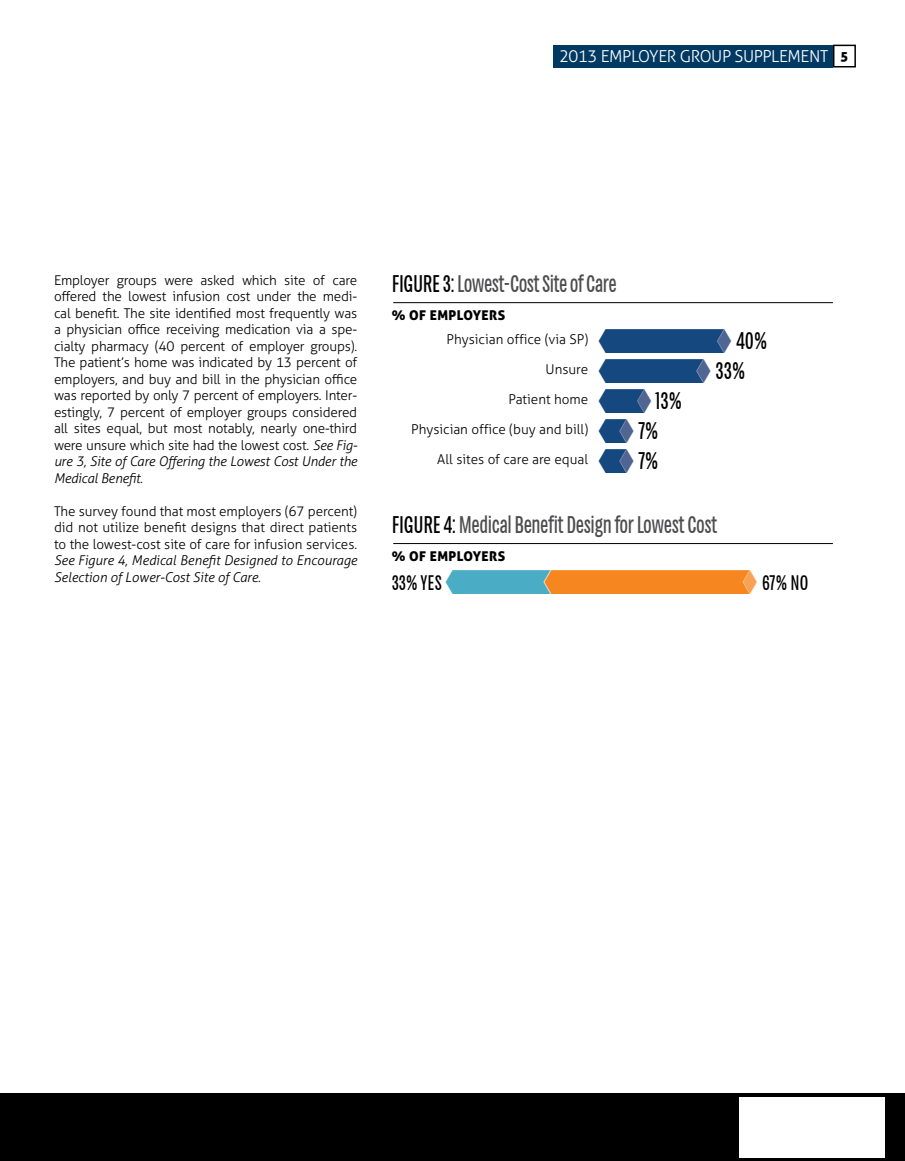
<style>
.page{position:relative;width:905px;height:1161px;background:#fff}
.page>*{position:absolute;margin:0;border:0;box-sizing:border-box;transform-origin:0 0}
.t1{font:34.5px "Chartwell Bars";color:#14487e}
.t2{font:24px "Chartwell Bars";letter-spacing:-.02em;color:#4d4d4f}
.t3{font:21px "Chartwell Bars";letter-spacing:.005em;color:#000}
.t4{font:300 16.5px "Aller";letter-spacing:-.025em;color:#fff}
.t5{font:300 13.5px/16.5px "Aller";letter-spacing:-.005em;color:#000;text-align:justify}
.t6{font:italic 300 13.5px/16.5px "Aller";letter-spacing:-.005em;color:#000}
.t7{font:13.5px "Aller Display";letter-spacing:.03em;color:#000}
.s1{font-family:"Aller Display";font-weight:400;font-size:13.5px;color:#000}
.s2{font-style:italic}
.s3{color:#000}
.s4{color:#516593}
.s5{font-size:24px;color:#000}
.s6{font-size:34.5px;color:#4bacc6}
.s7{font-size:34.5px;color:#f6861f}
.s8{font-size:34.5px;color:#f9a154}
</style>
<div class="page">
<div style="left:832px;top:45px;width:23px;height:23px;border:2px solid #000"></div>
<div style="left:554px;top:45px;width:278px;height:23px;background:#003a63"></div>
<div style="left:0;top:1094px;width:904px;height:67px;background:#000"></div>
<div style="left:739px;top:1097px;width:145px;height:61px;background:#fff"></div>
<hr style="left:393px;top:302px;width:439px;height:1px;background:#000">
<hr style="left:393px;top:543px;width:439px;height:1px;background:#000">
<p class="t4" style="left:559px;top:46px;width:290px">2013 Employer Group Supplement <span class="s1">5</span></p>
<p class="t5" style="left:54px;top:272px;width:305px">Employer groups were asked which site of care offered the lowest infusion cost under the medi&shy;cal benefit. The site identified most frequently was a physician office receiving medication via a spe&shy;cialty pharmacy (40 percent of employer groups).<br>The patient’s home was indicated by 13 percent of employers, and buy and bill in the physician office was reported by only 7 percent of employers. I nter&shy;estingly, 7 percent of employer groups considered all sites equal, but most notably, nearly one-third were unsure which site had the lowest cost. <span class="s2">See Fig&shy;ure 3, Site of Care Offering the Lowest Cost Under the Medical Benefit.</span></p>
<p class="t5" style="left:54px;top:503px;width:305px">The survey found that most employers (67 percent) did not utilize benefit designs that direct patients to the lowest-cost site of care for infusion services.</p>
<p class="t6" style="left:54px;top:552px;width:305px">See Figure 4, Medical Benefit Designed to Encourage<br>Selection of Lower-Cost Site of Care.</p>
<h2 class="t2" style="left:392px;top:269px;width:226px"><span class="s3">Figure 3:</span> Lowest-Cost Site of Care</h2>
<p class="t7" style="left:392px;top:307px;width:115px">% OF EMPLOYERS</p>
<p class="t5" style="left:446px;top:331px;width:143px">Physician office (via SP)</p>
<h1 class="t1" style="left:598px;top:320px;width:170px">400<span class="s4">=</span> <span class="s5">40%</span></h1>
<p class="t5" style="left:545px;top:361px;width:44px">Unsure</p>
<h1 class="t1" style="left:599px;top:350px;width:148px">330<span class="s4">=</span> <span class="s5">33%</span></h1>
<p class="t5" style="left:508px;top:391px;width:81px">Patient home</p>
<h1 class="t1" style="left:598px;top:380px;width:85px">130<span class="s4">=</span> <span class="s5">13%</span></h1>
<p class="t5" style="left:411px;top:421px;width:178px">Physician office (buy and bill)</p>
<h1 class="t1" style="left:598px;top:410px;width:61px">70<span class="s4">=</span> <span class="s5">7%</span></h1>
<p class="t5" style="left:437px;top:451px;width:152px">All sites of care are equal</p>
<h1 class="t1" style="left:598px;top:440px;width:61px">70<span class="s4">=</span> <span class="s5">7%</span></h1>
<h2 class="t2" style="left:392px;top:510px;width:327px"><span class="s3">Figure 4:</span> Medical Benefit Design for Lowest Cost</h2>
<p class="t7" style="left:392px;top:548px;width:115px">% OF EMPLOYERS</p>
<h3 class="t3" style="left:392px;top:570px;width:416px">33% YES <span class="s6">330</span><span class="s7">+670</span><span class="s8">=</span> 67% no</h3>
</div>
